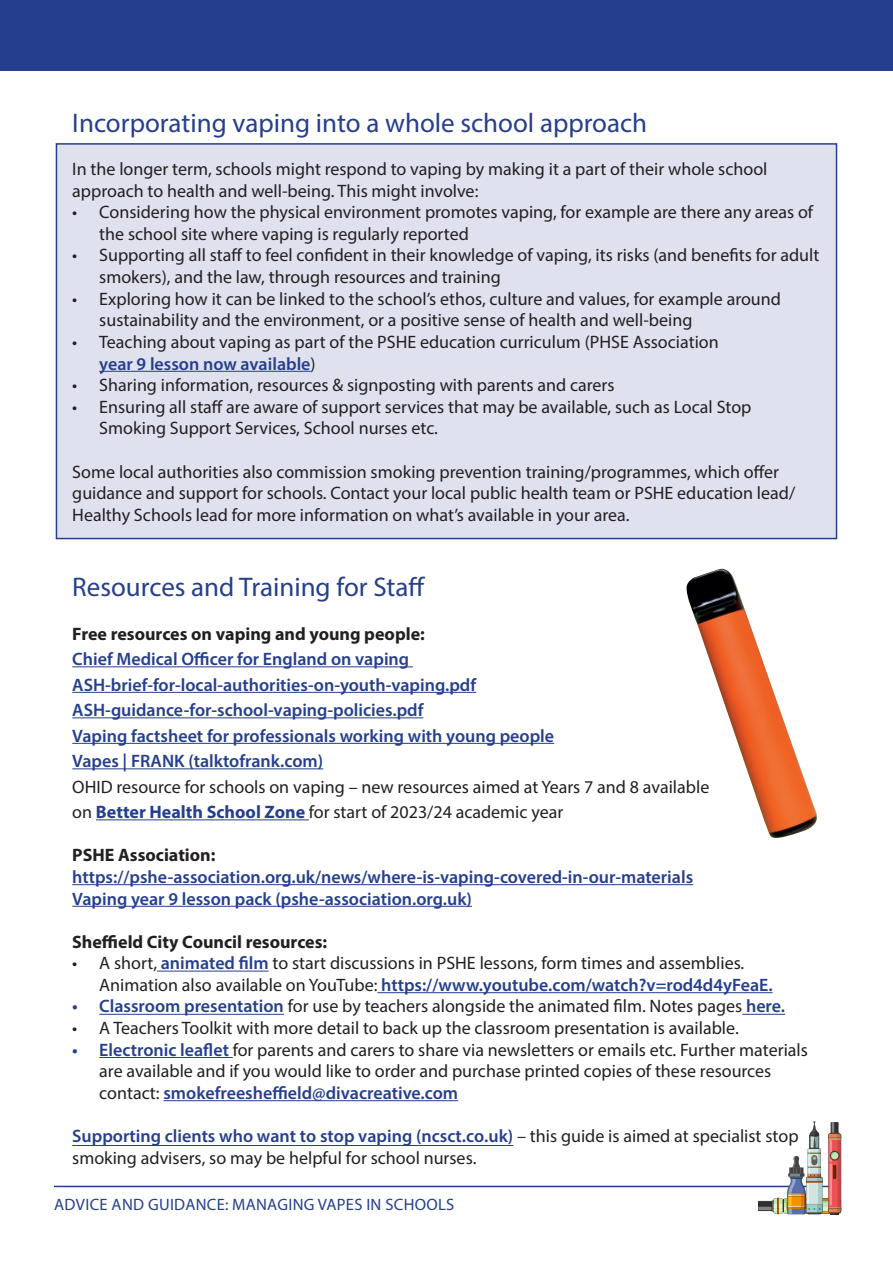
<style>
.page{position:relative;width:893px;height:1263px;background:#fff}
.page>*{position:absolute;margin:0;border:0;box-sizing:border-box;transform-origin:0 0}
.Paragraph_Style_1{font:27px "Myriad Pro";color:#253f8e}
.Paragraph_Style_1-2{font:18px/21.6px "Myriad Pro";color:#231f20}
.Paragraph_Style_1-3{font:600 18px "Myriad Pro";color:#253f8e}
.Paragraph_Style_1-4{font:700 18px "Myriad Pro";color:#231f20}
.t1{font:16.5px "Myriad Pro";letter-spacing:.02em;color:#253f8e}
.s1{font-weight:600;color:#253f8e}
.s2{font-weight:700;color:#253f8e}
</style>
<div class="page">
<div style="left:56px;top:143px;width:781px;height:396px;background:#e0e1ee;border:2px solid #253f8e"></div>
<div style="left:0;top:0;width:893px;height:70px;background:#253f8e"></div>
<hr style="left:99px;top:371px;width:212px;height:1px;background:#253f8e">
<hr style="left:72px;top:666px;width:341px;height:1px;background:#253f8e">
<hr style="left:72px;top:692px;width:404px;height:1px;background:#253f8e">
<hr style="left:72px;top:717px;width:351px;height:1px;background:#253f8e">
<hr style="left:72px;top:743px;width:482px;height:1px;background:#253f8e">
<hr style="left:72px;top:768px;width:251px;height:1px;background:#253f8e">
<hr style="left:96px;top:819px;width:213px;height:1px;background:#253f8e">
<hr style="left:72px;top:884px;width:621px;height:1px;background:#253f8e">
<hr style="left:72px;top:906px;width:400px;height:1px;background:#253f8e">
<hr style="left:157px;top:971px;width:112px;height:1px;background:#253f8e">
<hr style="left:377px;top:992px;width:396px;height:1px;background:#253f8e">
<hr style="left:99px;top:1014px;width:185px;height:1px;background:#253f8e">
<hr style="left:742px;top:1014px;width:43px;height:1px;background:#253f8e">
<hr style="left:99px;top:1057px;width:134px;height:1px;background:#253f8e">
<hr style="left:163px;top:1100px;width:295px;height:1px;background:#253f8e">
<hr style="left:54px;top:1186px;width:785px;height:1px;background:#253f8e">
<svg style="left:759px;top:1121px;width:82px;height:93px"></svg>
<img style="left:686px;top:569px;width:131px;height:269px">
<hr style="left:72px;top:1145px;width:441px;height:1px;background:#253f8e">
<p class="Paragraph_Style_1" style="left:72px;top:106px;width:576px">Incorporating vaping into a whole school approach</p>
<p class="Paragraph_Style_1-2" style="left:72px;top:158px;width:697px">In the longer term, schools might respond to vaping by making it a part of their whole school approach to health and well-being. This might involve:</p>
<p class="Paragraph_Style_1-2" style="left:99px;top:201px;width:715px;text-indent:-27px">• Considering how the physical environment promotes vaping, for example are there any areas of the school site where vaping is regularly reported</p>
<p class="Paragraph_Style_1-2" style="left:99px;top:244px;width:721px;text-indent:-27px">• Supporting all staff to feel confident in their knowledge of vaping, its risks (and benefits for adult smokers), and the law, through resources and training</p>
<p class="Paragraph_Style_1-2" style="left:99px;top:288px;width:683px;text-indent:-27px">• Exploring how it can be linked to the school’s ethos, culture and values, for example around sustainability and the environment, or a positive sense of health and well-being</p>
<p class="Paragraph_Style_1-2" style="left:99px;top:331px;width:621px;text-indent:-27px">• Teaching about vaping as part of the PSHE education curriculum (PHSE Association <span class="s1">year 9 lesson now available</span>)</p>
<p class="Paragraph_Style_1-2" style="left:72px;top:374px;width:544px">• Sharing information, resources &amp; signposting with parents and carers</p>
<p class="Paragraph_Style_1-2" style="left:99px;top:396px;width:654px;text-indent:-27px">• Ensuring all staff are aware of support services that may be available, such as Local Stop<br>Smoking Support Services, School nurses etc.</p>
<p class="Paragraph_Style_1-2" style="left:72px;top:460px;width:724px">Some local authorities also commission smoking prevention training/programmes, which offer guidance and support for schools. Contact your local public health team or PSHE education lead/<br>Healthy Schools lead for more information on what’s available in your area.</p>
<p class="Paragraph_Style_1" style="left:72px;top:571px;width:355px">Resources and Training for Staff</p>
<p class="Paragraph_Style_1-4" style="left:72px;top:622px;width:354px">Free resources on vaping and young people:</p>
<p class="Paragraph_Style_1-3" style="left:72px;top:647px;width:338px">Chief Medical Officer for England on vaping</p>
<p class="Paragraph_Style_1-3" style="left:72px;top:673px;width:405px">ASH-brief-for-local-authorities-on-youth-vaping.pdf</p>
<p class="Paragraph_Style_1-3" style="left:72px;top:698px;width:353px">ASH-guidance-for-school-vaping-policies.pdf</p>
<p class="Paragraph_Style_1-3" style="left:72px;top:724px;width:483px">Vaping factsheet for professionals working with young people</p>
<p class="Paragraph_Style_1-3" style="left:72px;top:749px;width:252px">Vapes | FRANK (talktofrank.com)</p>
<p class="Paragraph_Style_1-2" style="left:72px;top:775px;width:639px">OHID resource for schools on vaping – new resources aimed at Years 7 and 8 available</p>
<p class="Paragraph_Style_1-2" style="left:72px;top:801px;width:492px">on <span class="s2">Better Health School Zone</span> for start of 2023/24 academic year</p>
<p class="Paragraph_Style_1-4" style="left:72px;top:843px;width:145px">PSHE Association:</p>
<p class="Paragraph_Style_1-3" style="left:72px;top:865px;width:622px">https://pshe-association.org.uk/news/where-is-vaping-covered-in-our-materials</p>
<p class="Paragraph_Style_1-3" style="left:72px;top:887px;width:401px">Vaping year 9 lesson pack (pshe-association.org.uk)</p>
<p class="Paragraph_Style_1-4" style="left:72px;top:930px;width:256px">Sheffield City Council resources:</p>
<p class="Paragraph_Style_1-2" style="left:99px;top:952px;width:675px;text-indent:-27px">• A short, <span class="s1">animated film</span> to start discussions in PSHE lessons, form times and assemblies.<br>Animation also available on YouTube: <span class="s1">https://www.youtube.com/watch?v=rod4d4yFeaE.</span></p>
<p class="Paragraph_Style_1-2" style="left:72px;top:995px;width:714px"><span class="s1">• Classroom presentation</span> for use by teachers alongside the animated film. Notes pages <span class="s1">here.</span></p>
<p class="Paragraph_Style_1-2" style="left:72px;top:1017px;width:668px">• A Teachers Toolkit with more detail to back up the classroom presentation is available.</p>
<p class="Paragraph_Style_1-2" style="left:99px;top:1038px;width:710px;text-indent:-27px"><span class="s1">• Electronic leaflet</span> for parents and carers to share via newsletters or emails etc. Further materials are available and if you would like to order and purchase printed copies of these resources contact: <span class="s1">smokefreesheffield@divacreative.com</span></p>
<p class="Paragraph_Style_1-2" style="left:72px;top:1125px;width:728px"><span class="s1">Supporting clients who want to stop vaping (ncsct.co.uk)</span> – this guide is aimed at specialist stop smoking advisers, so may be helpful for school nurses.</p>
<p class="t1" style="left:54px;top:1194px;width:402px">ADVICE AND GUIDANCE: MANAGING VAPES IN SCHOOLS</p>
</div>
